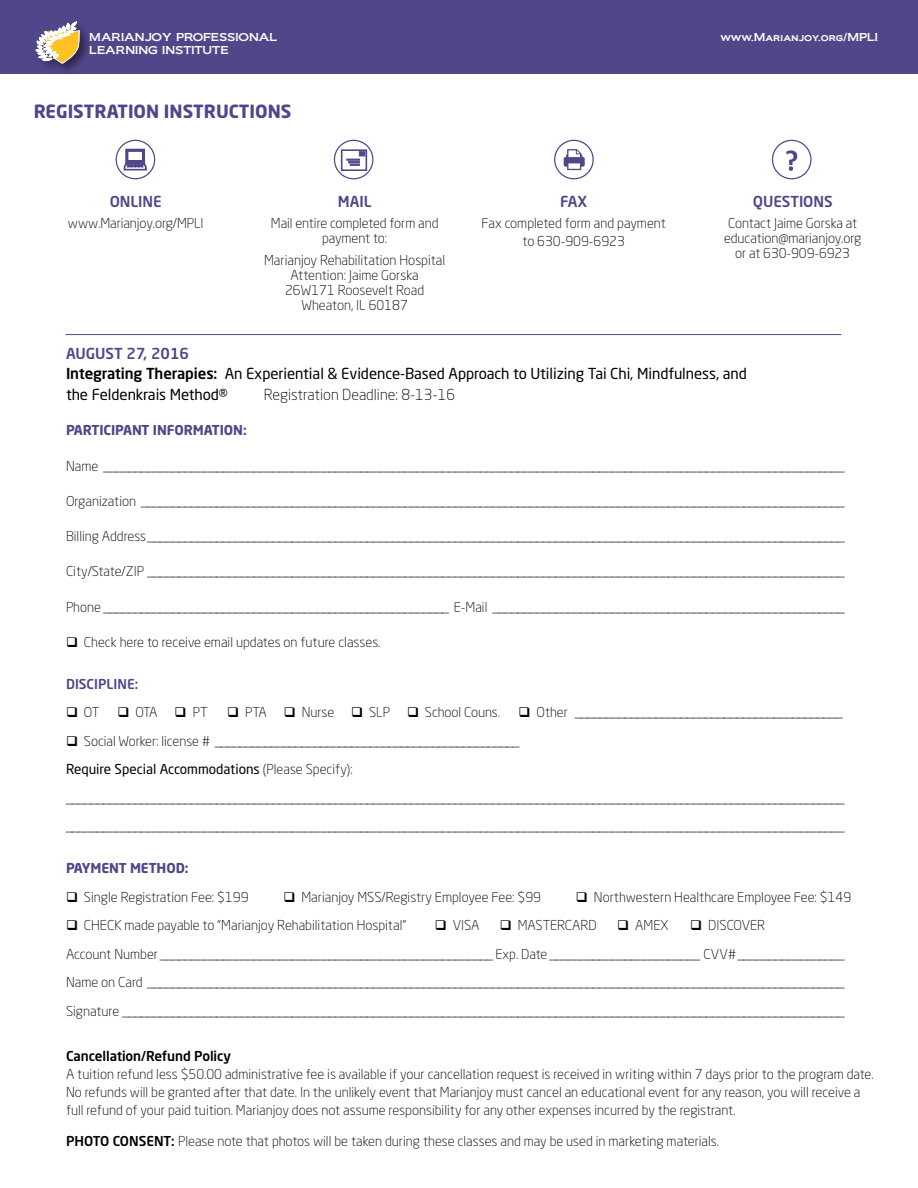
<style>
.page{position:relative;width:918px;height:1188px;background:#fff}
.page>*{position:absolute;margin:0;border:0;box-sizing:border-box;transform-origin:0 0}
.t1{font:700 18px "Neo Sans Pro";color:#514689}
.t2{font:15px/19.5px "Neo Sans Pro";letter-spacing:-.005em;color:#000}
.t3{font:300 15px "Neo Sans Pro";color:#000}
.t4{font:500 15px "Neo Sans Pro";letter-spacing:-.005em;color:#514689}
.t5{font:300 13.5px/15px "Neo Sans Pro";color:#000;text-align:center}
.t6{font:13.5px "Neo Sans Pro";color:#000}
.t7{font:700 13.5px "Neo Sans Pro";letter-spacing:-.005em;color:#514689}
.t8{font:500 13.5px "Neo Sans Pro";letter-spacing:-.005em;color:#000}
.t9{font:500 13.5px "Neo Sans Pro";color:#514689}
.t10{font:10.65px "Biondi";color:#fff}
.s1{font-weight:500;color:#514689}
.s2{font-weight:500}
.s3{font-weight:300}
</style>
<div class="page">
<div style="left:0;top:0;width:918px;height:73px;background:#514689"></div>
<div style="left:34px;top:20px;width:58px;height:55px;background:#000;opacity:.48"></div>
<svg style="left:36px;top:22px;width:43px;height:41px"></svg>
<svg style="left:116px;top:140px;width:39px;height:39px"></svg>
<svg style="left:334px;top:140px;width:39px;height:39px"></svg>
<svg style="left:554px;top:140px;width:40px;height:39px"></svg>
<svg style="left:772px;top:140px;width:40px;height:39px"></svg>
<hr style="left:65px;top:334px;width:776px;height:1px;background:#514689">
<p class="t10" style="left:89px;top:31px;width:189px">MARIANJOY PROFESSIONAL</p>
<p class="t10" style="left:89px;top:43px;width:141px">LEARNING INSTITUTE</p>
<p class="t10" style="left:720px;top:31px;width:159px">www.Marianjoy.org/MPLI</p>
<p class="t1" style="left:34px;top:100px;width:259px">REGISTRATION INSTRUCTIONS</p>
<p class="t4" style="left:110px;top:192px;width:53px">ONLINE</p>
<p class="t5" style="left:68px;top:216px;width:137px">www.Marianjoy.org/MPLI</p>
<p class="t4" style="left:338px;top:192px;width:35px">MAIL</p>
<p class="t5" style="left:271px;top:216px;width:169px">Mail entire completed form and payment to:</p>
<p class="t5" style="left:264px;top:253px;width:183px">Marianjoy Rehabilitation Hospital<br>Attention: Jaime Gorska<br>26W171 Roosevelt Road<br>Wheaton, IL 60187</p>
<p class="t4" style="left:560px;top:192px;width:28px">FAX</p>
<p class="t5" style="left:482px;top:214px;width:186px;line-height:18px">Fax completed form and payment to 630-909-6923</p>
<p class="t4" style="left:753px;top:192px;width:81px">QUESTIONS</p>
<p class="t5" style="left:724px;top:216px;width:139px">Contact Jaime Gorska at education@marianjoy.org or at 630-909-6923</p>
<p class="t2" style="left:66px;top:344px;width:682px"><span class="s1">AUGUST 27, 2016<br></span><span class="s2">Integrating Therapies:</span> An Experiential &amp; Evidence-Based Approach to Utilizing Tai Chi, Mindfulness, and</p>
<p class="t2" style="left:66px;top:385px;width:163px">the Feldenkrais Method®</p>
<p class="t3" style="left:264px;top:386px;width:193px">Registration Deadline: 8-13-16</p>
<p class="t7" style="left:66px;top:422px;width:182px">PARTICIPANT INFORMATION:</p>
<p class="t5" style="left:66px;top:458px;width:780px">Name ______________________________________________________________________________________________________________________</p>
<p class="t5" style="left:66px;top:493px;width:780px">Organization ________________________________________________________________________________________________________________</p>
<p class="t5" style="left:66px;top:529px;width:780px">Billing Address_______________________________________________________________________________________________________________</p>
<p class="t5" style="left:66px;top:564px;width:780px">City/State/ZIP _______________________________________________________________________________________________________________</p>
<p class="t5" style="left:66px;top:599px;width:780px">Phone _______________________________________________________ E-Mail ________________________________________________________</p>
<p class="t5" style="left:66px;top:634px;width:316px">❑ Check here to receive email updates on future classes.</p>
<p class="t9" style="left:66px;top:675px;width:74px">DISCIPLINE:</p>
<p class="t5" style="left:66px;top:705px;width:35px">❑ OT</p>
<p class="t5" style="left:117px;top:705px;width:42px">❑ OTA</p>
<p class="t5" style="left:175px;top:705px;width:35px">❑ PT</p>
<p class="t5" style="left:227px;top:705px;width:41px">❑ PTA</p>
<p class="t5" style="left:284px;top:705px;width:52px">❑ Nurse</p>
<p class="t5" style="left:351px;top:705px;width:40px">❑ SLP</p>
<p class="t5" style="left:407px;top:705px;width:95px">❑ School Couns.</p>
<p class="t5" style="left:519px;top:705px;width:325px">❑ Other ___________________________________________</p>
<p class="t5" style="left:66px;top:733px;width:455px">❑ Social Worker: license # _________________________________________________</p>
<p class="t6" style="left:66px;top:761px;width:288px">Require Special Accommodations <span class="s3">(Please Specify):</span></p>
<p class="t5" style="left:66px;top:790px;width:780px">____________________________________________________________________________________________________________________________</p>
<p class="t5" style="left:66px;top:819px;width:780px">____________________________________________________________________________________________________________________________</p>
<p class="t7" style="left:66px;top:860px;width:124px">PAYMENT METHOD:</p>
<p class="t5" style="left:66px;top:889px;width:184px">❑ Single Registration Fee: $199</p>
<p class="t5" style="left:283px;top:889px;width:259px">❑ Marianjoy MSS/Registry Employee Fee: $99</p>
<p class="t5" style="left:576px;top:889px;width:277px">❑ Northwestern Healthcare Employee Fee: $149</p>
<p class="t5" style="left:66px;top:918px;width:342px">❑ CHECK made payable to “Marianjoy Rehabilitation Hospital”</p>
<p class="t5" style="left:435px;top:918px;width:46px">❑ VISA</p>
<p class="t5" style="left:500px;top:918px;width:99px">❑ MASTERCARD</p>
<p class="t5" style="left:617px;top:918px;width:53px">❑ AMEX</p>
<p class="t5" style="left:690px;top:918px;width:77px">❑ DISCOVER</p>
<p class="t5" style="left:66px;top:946px;width:780px">Account Number _____________________________________________________ Exp. Date ________________________ CVV#_________________</p>
<p class="t5" style="left:66px;top:975px;width:780px">Name on Card _______________________________________________________________________________________________________________</p>
<p class="t5" style="left:66px;top:1003px;width:780px">Signature ___________________________________________________________________________________________________________________</p>
<p class="t8" style="left:66px;top:1047px;width:166px">Cancellation/Refund Policy</p>
<p class="t5" style="left:66px;top:1065px;width:809px;line-height:18px;text-align:left">A tuition refund less $50.00 administrative fee is available if your cancellation request is received in writing within 7 days prior to the program date.<br>No refunds will be granted after that date. In the unlikely event that Marianjoy must cancel an educational event for any reason, you will receive a full refund of your paid tuition. Marianjoy does not assume responsibility for any other expenses incurred by the registrant.</p>
<p class="t5" style="left:66px;top:1134px;width:655px"><span class="s2">PHOTO CONSENT:</span> Please note that photos will be taken during these classes and may be used in marketing materials.</p>
</div>
